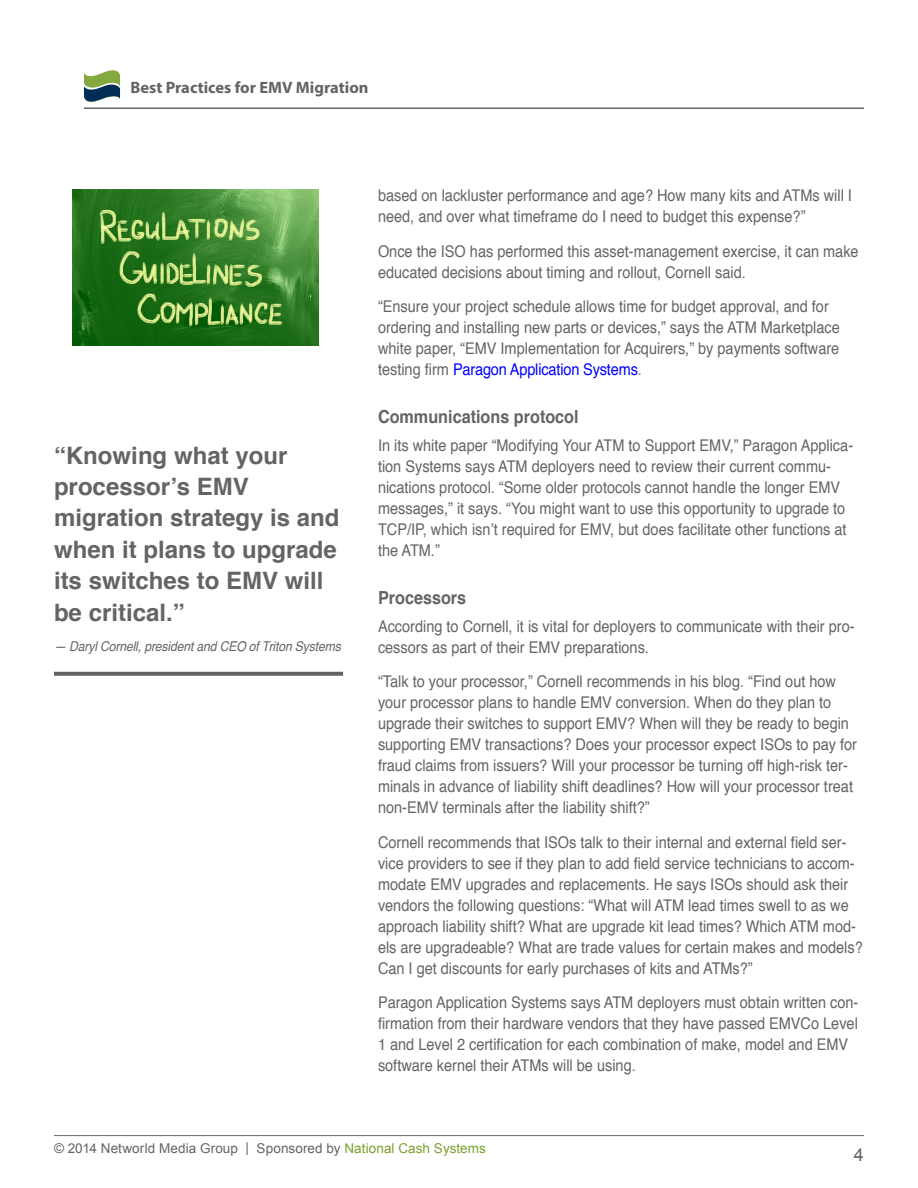
<style>
.page{position:relative;width:918px;height:1188px;background:#fff}
.page>*{position:absolute;margin:0;border:0;box-sizing:border-box;transform-origin:0 0}
.t1{font:700 24px/31.5px "Helvetica";color:#636466}
.t2{font:700 18px "Helvetica";color:#636466;scale:.9 1}
.t3{font:18px "Arial";color:#636466}
.t4{font:700 16.5px "Myriad Pro";color:#636466}
.t5{font:16.2px/21px "Helvetica";color:#636466;scale:.9 1}
.t6{font:13.5px "Arial";letter-spacing:.01em;color:#636466}
.t7{font:italic 13.5px "Helvetica";letter-spacing:-.01em;color:#636466;scale:.9 1}
.s1{color:#00f}
.s2{color:#78a22f}
</style>
<div class="page">
<hr style="left:84px;top:107px;width:780px;height:2px;background:#636466">
<hr style="left:54px;top:1135px;width:810px;height:1px;background:#636466">
<svg style="left:84px;top:70px;width:36px;height:33px"></svg>
<svg style="left:54px;top:672px;width:289px;height:4px"></svg>
<img style="left:72px;top:189px;width:246px;height:157px">
<p class="t4" style="left:130px;top:76px;width:240px">Best Practices for EMV Migration</p>
<h1 class="t1" style="left:54px;top:440px;width:287px">“Knowing what your processor’s EMV migration strategy is and when it plans to upgrade its switches to EMV will be critical.”</h1>
<p class="t7" style="left:54px;top:636px;width:320px">— Daryl Cornell, president and CEO of Triton Systems</p>
<p class="t5" style="left:378px;top:185px;width:528px">based on lackluster performance and age? How many kits and ATMs will I need, and over what timeframe do I need to budget this expense?”</p>
<p class="t5" style="left:378px;top:241px;width:536px">Once the ISO has performed this asset-management exercise, it can make educated decisions about timing and rollout, Cornell said.</p>
<p class="t5" style="left:378px;top:296px;width:515px">“Ensure your project schedule allows time for budget approval, and for ordering and installing new parts or devices,” says the ATM Marketplace white paper, “EMV Implementation for Acquirers,” by payments software testing firm <span class="s1">Paragon Application Systems</span>.</p>
<p class="t2" style="left:378px;top:402px;width:225px">Communications protocol</p>
<p class="t5" style="left:378px;top:435px;width:529px">In its white paper “Modifying Your ATM to Support EMV,” Paragon Applica&shy;tion Systems says ATM deployers need to review their current commu&shy;nications protocol. “Some older protocols cannot handle the longer EMV messages,” it says. “You might want to use this opportunity to upgrade to TCP/IP, which isn’t required for EMV, but does facilitate other functions at the ATM.”</p>
<p class="t2" style="left:378px;top:583px;width:100px">Processors</p>
<p class="t5" style="left:378px;top:616px;width:531px">According to Cornell, it is vital for deployers to communicate with their pro&shy;cessors as part of their EMV preparations.</p>
<p class="t5" style="left:378px;top:671px;width:534px">“Talk to your processor,” Cornell recommends in his blog. “Find out how your processor plans to handle EMV conversion. When do they plan to upgrade their switches to support EMV? When will they be ready to begin supporting EMV transactions? Does your processor expect ISOs to pay for fraud claims from issuers? Will your processor be turning off high-risk ter&shy;minals in advance of liability shift deadlines? How will your processor treat non-EMV terminals after the liability shift?”</p>
<p class="t5" style="left:378px;top:832px;width:540px">Cornell recommends that ISOs talk to their internal and external field ser&shy;vice providers to see if they plan to add field service technicians to accom&shy;modate EMV upgrades and replacements. He says ISOs should ask their vendors the following questions: “What will ATM lead times swell to as we approach liability shift? What are upgrade kit lead times? Which ATM mod&shy;els are upgradeable? What are trade values for certain makes and models?<br>Can I get discounts for early purchases of kits and ATMs?”</p>
<p class="t5" style="left:378px;top:992px;width:535px">Paragon Application Systems says ATM deployers must obtain written con&shy;firmation from their hardware vendors that they have passed EMVCo Level 1 and Level 2 certification for each combination of make, model and EMV software kernel their ATMs will be using.</p>
<p class="t6" style="left:54px;top:1140px;width:433px">© 2014 Networld Media Group | Sponsored by <span class="s2">National Cash Systems</span></p>
<p class="t3" style="left:854px;top:1143px;width:12px">4</p>
</div>
